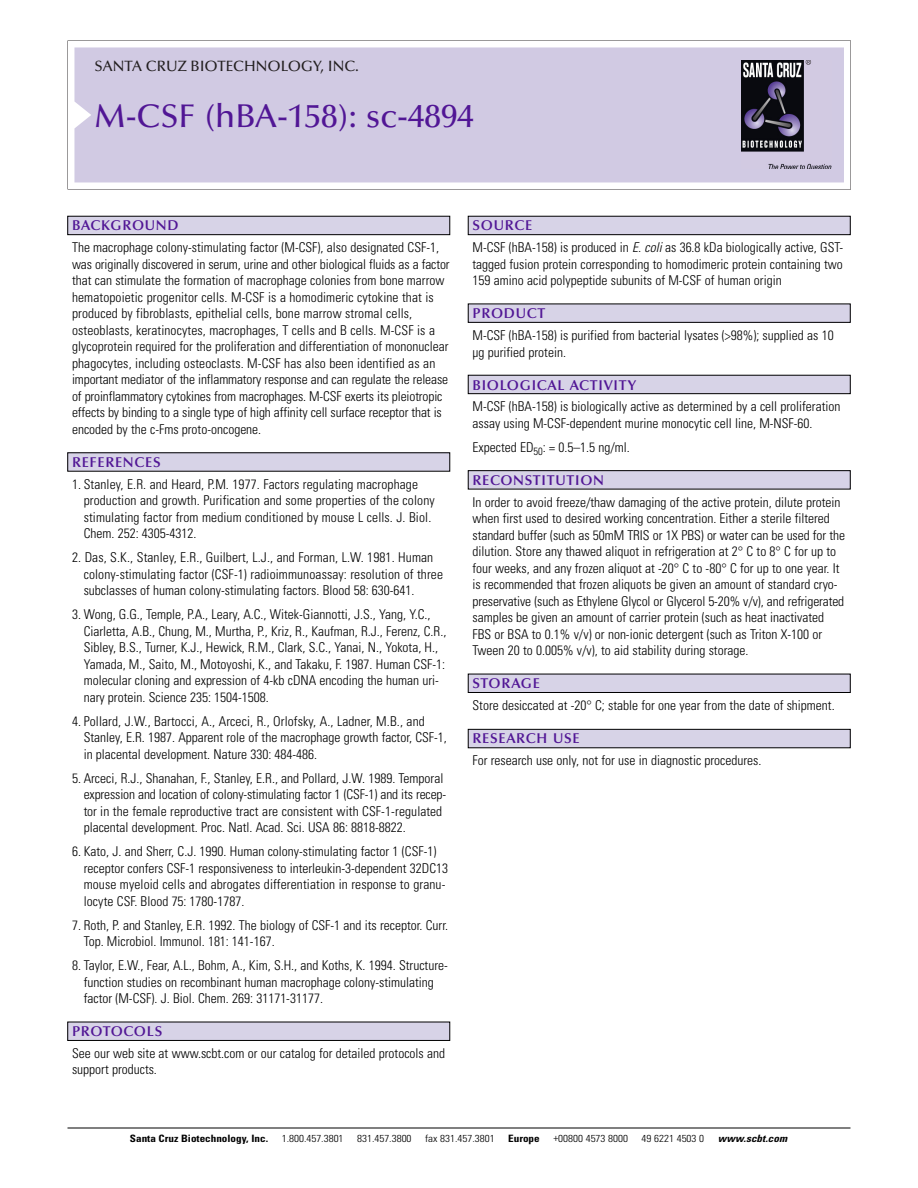
<style>
.page{position:relative;width:918px;height:1188px;background:#fff}
.page>*{position:absolute;margin:0;border:0;box-sizing:border-box;transform-origin:0 0}
.t1{font:500 33px "Optima";color:#511695}
.t2{font:500 15px "Optima";color:#231f20}
.t3{font:600 14.25px "Optima";letter-spacing:.05em;color:#511695}
.t4{font:300 condensed 13.5px/16.5px "Univers";color:#000}
.t5{font:300 condensed 10.2px "Univers";color:#000;scale:1.1 1}
.t6{font:700 condensed 10.2px "Univers";color:#000;scale:1.1 1}
.t7{font:italic 700 condensed 10.2px "Univers";letter-spacing:.005em;color:#000;scale:1.1 1}
.s1{font-style:italic}
</style>
<div class="page">
<div style="left:468px;top:216px;width:382px;height:19px;background:#d7d3e7"></div>
<div style="left:468px;top:216px;width:382px;height:19px;border:1px solid #000"></div>
<svg style="left:68px;top:40px;width:783px;height:149px"></svg>
<div style="left:74px;top:47px;width:770px;height:135px;background:#d1cae3"></div>
<img style="left:741px;top:60px;width:90px;height:108px">
<hr style="left:68px;top:1128px;width:782px;height:1px;background:#000">
<div style="left:68px;top:453px;width:382px;height:18px;background:#d7d3e7"></div>
<div style="left:68px;top:216px;width:382px;height:19px;background:#d7d3e7"></div>
<div style="left:68px;top:216px;width:382px;height:19px;border:1px solid #000"></div>
<div style="left:68px;top:1022px;width:382px;height:18px;background:#d7d3e7"></div>
<div style="left:68px;top:1022px;width:382px;height:19px;border:1px solid #000"></div>
<div style="left:468px;top:304px;width:382px;height:18px;background:#d7d3e7"></div>
<div style="left:468px;top:304px;width:382px;height:19px;border:1px solid #000"></div>
<div style="left:468px;top:375px;width:382px;height:19px;background:#d7d3e7"></div>
<div style="left:468px;top:375px;width:382px;height:19px;border:1px solid #000"></div>
<div style="left:468px;top:471px;width:382px;height:18px;background:#d7d3e7"></div>
<div style="left:468px;top:470px;width:382px;height:19px;border:1px solid #000"></div>
<div style="left:468px;top:674px;width:382px;height:18px;background:#d7d3e7"></div>
<div style="left:468px;top:674px;width:382px;height:19px;border:1px solid #000"></div>
<div style="left:468px;top:729px;width:382px;height:19px;background:#d7d3e7"></div>
<div style="left:468px;top:729px;width:382px;height:19px;border:1px solid #000"></div>
<p class="t2" style="left:94px;top:61px;width:266px">SANTA CRUZ BIOTECHNOLOGY, INC.</p>
<h1 class="t1" style="left:94px;top:103px;width:381px">M-CSF (hBA-158): sc-4894</h1>
<p class="t3" style="left:72px;top:220px;width:108px">BACKGROUND</p>
<p class="t4" style="left:72px;top:240px;width:379px">The macrophage colony-stimulating factor (M-CSF), also designated CSF-1, was originally discovered in serum, urine and other biological fluids as a factor that can stimulate the formation of macrophage colonies from bone marrow hematopoietic progenitor cells. M-CSF is a homodimeric cytokine that is produced by fibroblasts, epithelial cells, bone marrow stromal cells, osteoblasts, keratinocytes, macrophages, T cells and B cells. M-CSF is a glycoprotein required for the proliferation and differentiation of mononuclear phagocytes, including osteoclasts. M-CSF has also been identified as an important mediator of the inflammatory response and can regulate the release of proinflammatory cytokines from macrophages. M-CSF exerts its pleiotropic effects by binding to a single type of high affinity cell surface receptor that is encoded by the c-Fms proto-oncogene.</p>
<p class="t3" style="left:72px;top:456px;width:90px">REFERENCES</p>
<p class="t4" style="left:84px;top:477px;width:353px;text-indent:-12px">1. Stanley, E.R. and Heard, P.M. 1977. Factors regulating macrophage production and growth. Purification and some properties of the colony stimulating factor from medium conditioned by mouse L cells. J. Biol.<br>Chem. 252: 4305-4312.</p>
<p class="t4" style="left:84px;top:550px;width:361px;text-indent:-12px">2. Das, S.K., Stanley, E.R., Guilbert, L.J., and Forman, L.W. 1981. Human colony-stimulating factor (CSF-1) radioimmunoassay: resolution of three subclasses of human colony-stimulating factors. Blood 58: 630-641.</p>
<p class="t4" style="left:84px;top:607px;width:364px;text-indent:-12px">3. Wong, G.G., Temple, P.A., Leary, A.C., Witek-Giannotti, J.S., Yang, Y.C., Ciarletta, A.B., Chung, M., Murtha, P., Kriz, R., Kaufman, R.J., Ferenz, C.R., Sibley, B.S., Turner, K.J., Hewick, R.M., Clark, S.C., Yanai, N., Yokota, H., Yamada, M., Saito, M., Motoyoshi, K., and Takaku, F. 1987. Human CSF-1: molecular cloning and expression of 4-kb cDNA encoding the human uri&shy;nary protein. Science 235: 1504-1508.</p>
<p class="t4" style="left:84px;top:714px;width:365px;text-indent:-12px">4. Pollard, J.W., Bartocci, A., Arceci, R., Orlofsky, A., Ladner, M.B., and<br>Stanley, E.R. 1987. Apparent role of the macrophage growth factor, CSF-1, in placental development. Nature 330: 484-486.</p>
<p class="t4" style="left:84px;top:771px;width:364px;text-indent:-12px">5. Arceci, R.J., Shanahan, F., Stanley, E.R., and Pollard, J.W. 1989. Temporal expression and location of colony-stimulating factor 1 (CSF-1) and its recep&shy;tor in the female reproductive tract are consistent with CSF-1-regulated placental development. Proc. Natl. Acad. Sci. USA 86: 8818-8822.</p>
<p class="t4" style="left:84px;top:844px;width:366px;text-indent:-12px">6. Kato, J. and Sherr, C.J. 1990. Human colony-stimulating factor 1 (CSF-1) receptor confers CSF-1 responsiveness to interleukin-3-dependent 32DC13 mouse myeloid cells and abrogates differentiation in response to granu&shy;locyte CSF. Blood 75: 1780-1787.</p>
<p class="t4" style="left:84px;top:918px;width:366px;text-indent:-12px">7. Roth, P. and Stanley, E.R. 1992. The biology of CSF-1 and its receptor. Curr.<br>Top. Microbiol. Immunol. 181: 141-167.</p>
<p class="t4" style="left:84px;top:958px;width:366px;text-indent:-12px">8. Taylor, E.W., Fear, A.L., Bohm, A., Kim, S.H., and Koths, K. 1994. Structure&shy;function studies on recombinant human macrophage colony-stimulating factor (M-CSF). J. Biol. Chem. 269: 31171-31177.</p>
<p class="t3" style="left:72px;top:1026px;width:92px">PROTOCOLS</p>
<p class="t4" style="left:72px;top:1046px;width:375px">See our web site at www.scbt.com or our catalog for detailed protocols and support products.</p>
<p class="t3" style="left:473px;top:220px;width:61px">SOURCE</p>
<p class="t4" style="left:473px;top:240px;width:372px;text-align:justify">M-CSF (hBA-158) is produced in <span class="s1">E. coli</span> as 36.8 kDa biologically active, GST&shy;tagged fusion protein corresponding to homodimeric protein containing two 159 amino acid polypeptide subunits of M-CSF of human origin</p>
<p class="t3" style="left:473px;top:308px;width:74px">PRODUCT</p>
<p class="t4" style="left:473px;top:328px;width:363px">M-CSF (hBA-158) is purified from bacterial lysates (&gt;98%); supplied as 10 µg purified protein.</p>
<p class="t3" style="left:473px;top:379px;width:165px">BIOLOGICAL ACTIVITY</p>
<p class="t4" style="left:473px;top:400px;width:369px">M-CSF (hBA-158) is biologically active as determined by a cell proliferation assay using M-CSF-dependent murine monocytic cell line, M-NSF-60.</p>
<p class="t4" style="left:473px;top:440px;width:159px">Expected ED<sub>50</sub>: = 0.5–1.5 ng/ml.</p>
<p class="t3" style="left:473px;top:474px;width:133px">RECONSTITUTION</p>
<p class="t4" style="left:473px;top:495px;width:374px">In order to avoid freeze/thaw damaging of the active protein, dilute protein when first used to desired working concentration. Either a sterile filtered standard buffer (such as 50mM TRIS or 1X PBS) or water can be used for the dilution. Store any thawed aliquot in refrigeration at 2° C to 8° C for up to four weeks, and any frozen aliquot at -20° C to -80° C for up to one year. It is recommended that frozen aliquots be given an amount of standard cryo&shy;preservative (such as Ethylene Glycol or Glycerol 5-20% v/v), and refrigerated samples be given an amount of carrier protein (such as heat inactivated FBS or BSA to 0.1% v/v) or non-ionic detergent (such as Triton X-100 or Tween 20 to 0.005% v/v), to aid stability during storage.</p>
<p class="t3" style="left:473px;top:678px;width:69px">STORAGE</p>
<p class="t4" style="left:473px;top:698px;width:364px">Store desiccated at -20° C; stable for one year from the date of shipment.</p>
<p class="t3" style="left:473px;top:733px;width:109px">RESEARCH USE</p>
<p class="t4" style="left:473px;top:753px;width:290px">For research use only, not for use in diagnostic procedures.</p>
<p class="t6" style="left:130px;top:1135px;width:127px">Santa Cruz Biotechnology, Inc.</p>
<p class="t5" style="left:282px;top:1135px;width:58px">1.800.457.3801</p>
<p class="t5" style="left:357px;top:1135px;width:51px">831.457.3800</p>
<p class="t5" style="left:425px;top:1135px;width:65px">fax 831.457.3801</p>
<p class="t6" style="left:508px;top:1135px;width:30px">Europe</p>
<p class="t5" style="left:553px;top:1135px;width:69px">+00800 4573 8000</p>
<p class="t5" style="left:642px;top:1135px;width:58px">49 6221 4503 0</p>
<p class="t7" style="left:718px;top:1135px;width:64px">www.scbt.com</p>
</div>
